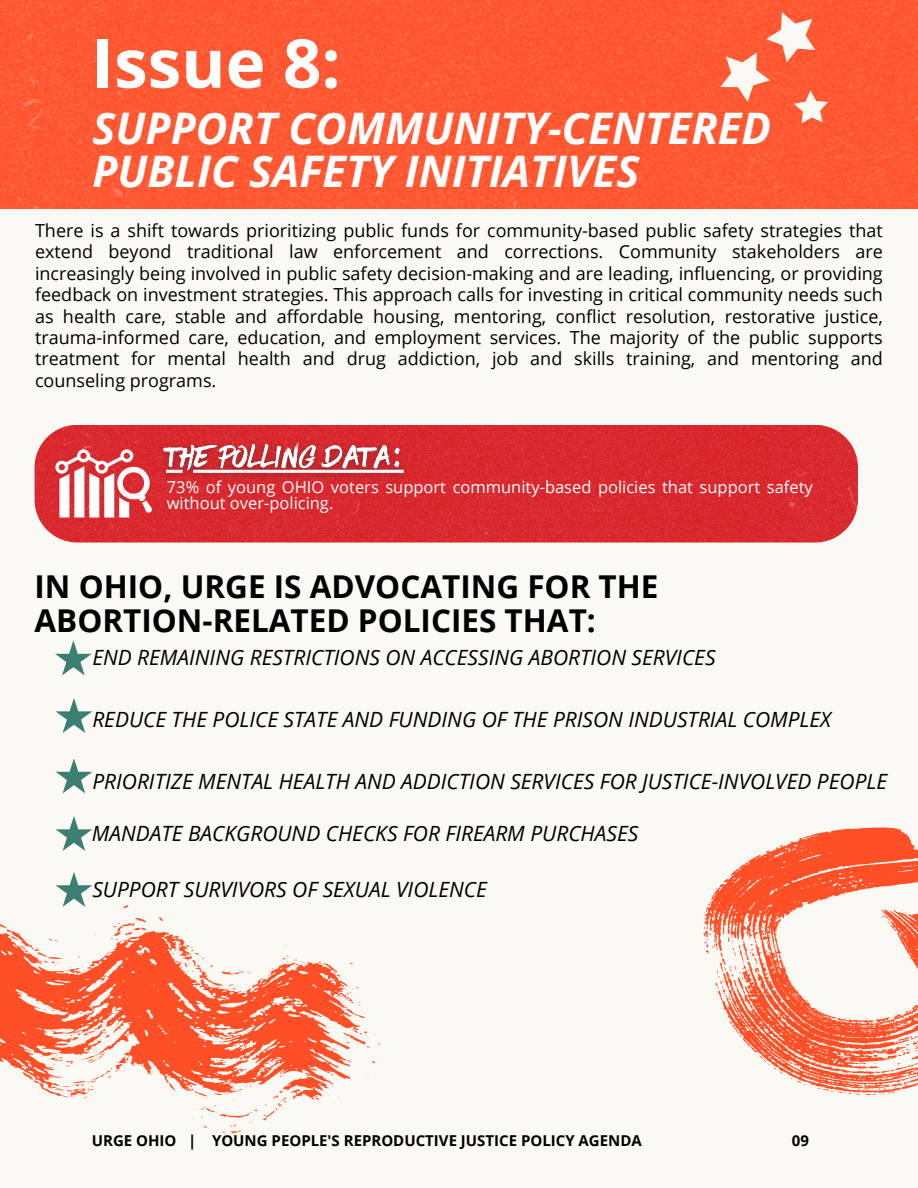
<style>
.page{position:relative;width:918px;height:1188px;background:#fbf9f3}
.page>*{position:absolute;margin:0;border:0;box-sizing:border-box;transform-origin:0 0}
.t1{font:700 67.5px "Open Sans";color:#fff}
.t2{font:italic 700 43.5px/42.8px "Open Sans";color:#fff}
.t3{font:700 31.5px/34.8px "Open Sans";color:#000}
.t4{font:italic 21px "Open Sans";color:#000}
.t5{font:18px/21.3px "Open Sans";color:#000;text-align:justify}
.t6{font:16.5px/15.8px "Open Sans";color:#fff}
.t7{font:700 15px "Open Sans";color:#000}
</style>
<div class="page">
<img style="left:0;top:0;width:918px;height:209px">
<svg style="left:716px;top:9px;width:114px;height:119px"></svg>
<svg style="left:55px;top:640px;width:37px;height:35px"></svg>
<img style="left:35px;top:425px;width:823px;height:118px">
<svg style="left:56px;top:698px;width:36px;height:35px"></svg>
<svg style="left:56px;top:758px;width:36px;height:35px"></svg>
<svg style="left:56px;top:816px;width:36px;height:35px"></svg>
<svg style="left:56px;top:872px;width:36px;height:33px"></svg>
<svg style="left:0;top:905px;width:380px;height:229px"></svg>
<svg style="left:703px;top:827px;width:215px;height:268px"></svg>
<h2 class="t1" style="left:92px;top:16px;width:250px">Issue 8:</h2>
<h1 class="t2" style="left:92px;top:106px;width:680px">SUPPORT COMMUNITY-CENTERED<br>PUBLIC SAFETY INITIATIVES</h1>
<p class="t5" style="left:35px;top:219px;width:849px">There is a shift towards prioritizing public funds for community-based public safety strategies that extend beyond traditional law enforcement and corrections. Community stakeholders are increasingly being involved in public safety decision-making and are leading, influencing, or providing feedback on investment strategies. This approach calls for investing in critical community needs such as health care, stable and affordable housing, mentoring, conflict resolution, restorative justice, trauma-informed care, education, and employment services. The majority of the public supports treatment for mental health and drug addiction, job and skills training, and mentoring and counseling programs.</p>
<p class="t6" style="left:167px;top:479px;width:648px">73% of young OHIO voters support community-based policies that support safety without over-policing.</p>
<p class="t3" style="left:35px;top:568px;width:626px">IN OHIO, URGE IS ADVOCATING FOR THE<br>ABORTION-RELATED POLICIES THAT:</p>
<p class="t4" style="left:92px;top:643px;width:625px">END REMAINING RESTRICTIONS ON ACCESSING ABORTION SERVICES</p>
<h6 class="t4" style="left:92px;top:705px;width:740px">REDUCE THE POLICE STATE AND FUNDING OF THE PRISON INDUSTRIAL COMPLEX</h6>
<h4 class="t4" style="left:92px;top:766px;width:796px">PRIORITIZE MENTAL HEALTH AND ADDICTION SERVICES FOR JUSTICE-INVOLVED PEOPLE</h4>
<h5 class="t4" style="left:92px;top:818px;width:548px">MANDATE BACKGROUND CHECKS FOR FIREARM PURCHASES</h5>
<h5 class="t4" style="left:92px;top:874px;width:396px">SUPPORT SURVIVORS OF SEXUAL VIOLENCE</h5>
<h5 class="t7" style="left:92px;top:1130px;width:552px">URGE OHIO | YOUNG PEOPLE'S REPRODUCTIVE JUSTICE POLICY AGENDA</h5>
<h6 class="t7" style="left:792px;top:1130px;width:19px">09</h6>
</div>
